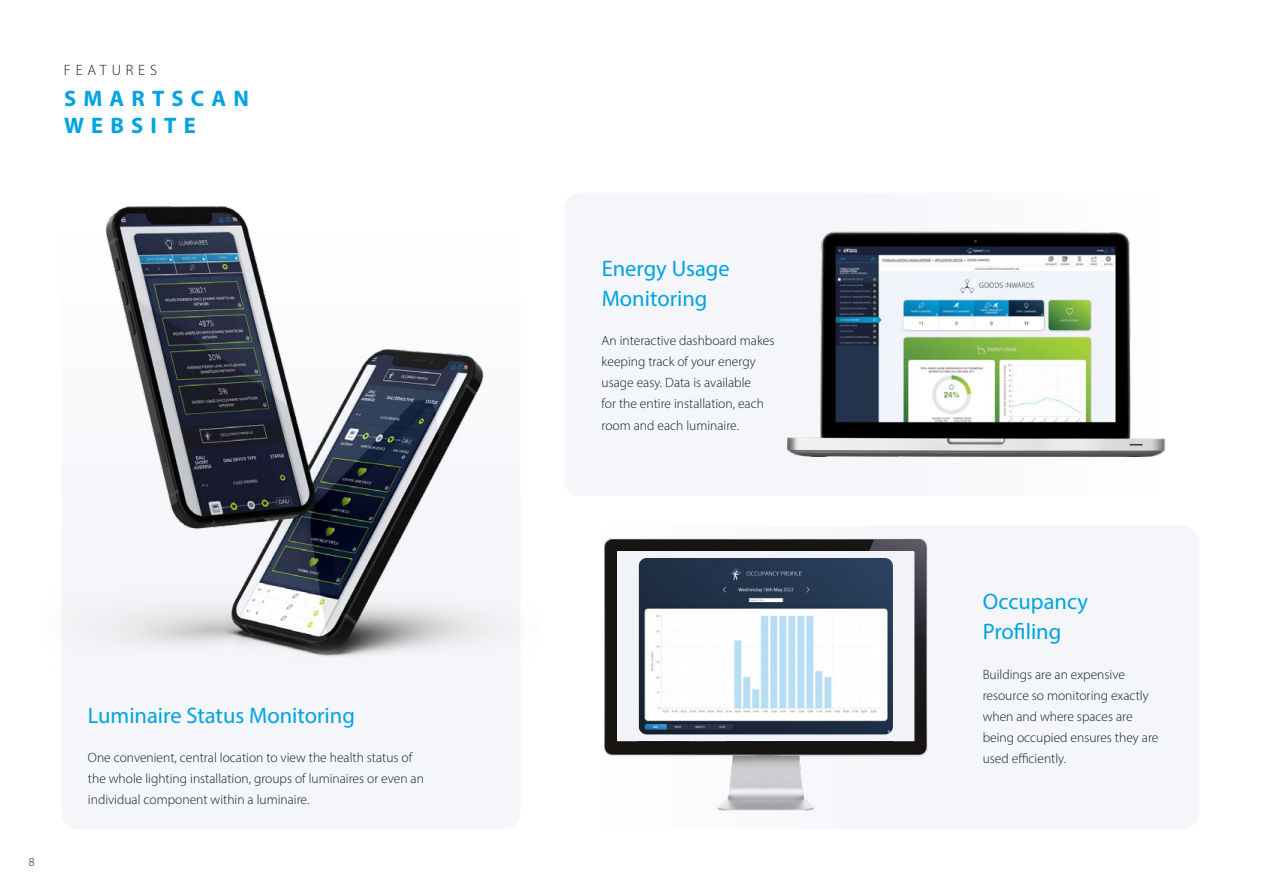
<style>
.page{position:relative;width:1263px;height:893px;background:#fff}
.page>*{position:absolute;margin:0;border:0;box-sizing:border-box;transform-origin:0 0}
.t1{font:22.5px/30px "Myriad Pro";color:#00a3e2}
.t2{font:700 22.5px/27px "Myriad Pro";letter-spacing:.32em;color:#00a3e2}
.t3{font:300 15px "Myriad Pro";letter-spacing:.32em;color:#0b1b30}
.t4{font:300 13.5px/21px "Myriad Pro";color:#0b1b30}
.t5{font:300 12px "Myriad Pro";color:#0b1b30}
</style>
<div class="page">
<div style="left:62px;top:193px;width:458px;height:636px;background:#f1f3f8;border-radius:17px"></div>
<div style="left:563px;top:526px;width:636px;height:303px;background:#f1f3f8;border-radius:17px"></div>
<div style="left:563px;top:193px;width:636px;height:303px;background:#f1f3f8;border-radius:17px"></div>
<img style="left:62px;top:194px;width:458px;height:463px">
<img style="left:787px;top:232px;width:378px;height:225px">
<img style="left:602px;top:535px;width:326px;height:277px">
<div style="left:618px;top:551px;width:296px;height:190px;background:#f1f3f8"></div>
<img style="left:639px;top:558px;width:254px;height:176px">
<p class="t3" style="left:64px;top:61px;width:95px">FEATURES</p>
<h1 class="t2" style="left:64px;top:84px;width:186px">SMARTSCAN<br>WEBSITE</h1>
<p class="t5" style="left:29px;top:854px;width:7px">8</p>
<h1 class="t1" style="left:88px;top:700px;width:269px">Luminaire Status Monitoring</h1>
<p class="t4" style="left:88px;top:746px;width:338px">One convenient, central location to view the health status of the whole lighting installation, groups of luminaires or even an individual component within a luminaire.</p>
<h1 class="t1" style="left:602px;top:253px;width:129px">Energy Usage<br>Monitoring</h1>
<p class="t4" style="left:602px;top:330px;width:174px">An interactive dashboard makes keeping track of your energy usage easy. Data is available<br>for the entire installation, each room and each luminaire.</p>
<h1 class="t1" style="left:983px;top:586px;width:107px">Occupancy<br>Profiling</h1>
<p class="t4" style="left:983px;top:663px;width:177px">Buildings are an expensive resource so monitoring exactly when and where spaces are being occupied ensures they are used efficiently.</p>
</div>
